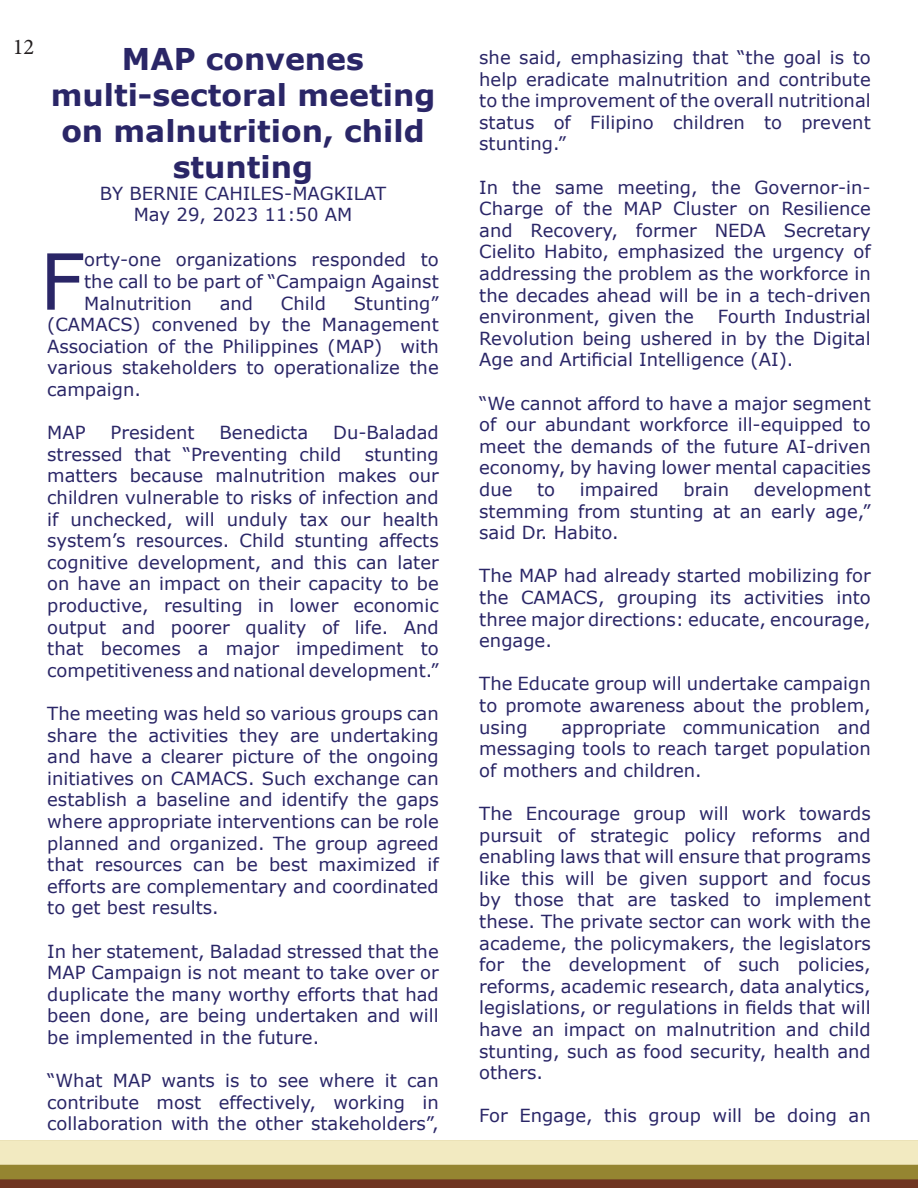
<style>
.page{position:relative;width:918px;height:1188px;background:#fff}
.page>*{position:absolute;margin:0;border:0;box-sizing:border-box;transform-origin:0 0}
.t1{font:77.4px "Verdana";color:#2a2667}
.t2{font:700 30px/36px "Verdana";color:#2a2667;text-align:center}
.t3{font:22.5px "Minion Pro";color:#231f20}
.t4{font:18px/21.6px "Verdana";color:#2a2667;text-align:justify}
</style>
<div class="page">
<img style="left:0;top:1141px;width:918px;height:47px">
<p class="t3" style="left:13px;top:32px;width:23px">12</p>
<p class="t2" style="left:122px;top:42px;width:244px">MAP convenes</p>
<p class="t2" style="left:51px;top:78px;width:386px">multi-sectoral meeting on malnutrition, child stunting</p>
<p class="t4" style="left:100px;top:183px;width:288px">BY BERNIE CAHILES-MAGKILAT</p>
<p class="t4" style="left:134px;top:204px;width:220px">May 29, 2023 11:50 AM</p>
<p class="t1" style="left:40px;top:232px;width:46px">F</p>
<p class="t4" style="left:84px;top:249px;width:356px">orty-one organizations responded to the call to be part of “Campaign Against Malnutrition</p>
<p class="t4" style="left:47px;top:293px;width:393px;text-indent:306px">Stunting” (CAMACS) convened by the Management Association of the Philippines (MAP) with various stakeholders to operationalize the campaign.</p>
<p class="t4" style="left:47px;top:422px;width:40px">MAP</p>
<p class="t4" style="left:111px;top:422px;width:86px">President</p>
<p class="t4" style="left:220px;top:422px;width:90px">Benedicta</p>
<p class="t4" style="left:220px;top:293px;width:35px">and</p>
<p class="t4" style="left:281px;top:293px;width:47px">Child</p>
<p class="t4" style="left:47px;top:422px;width:393px;text-indent:286px">Du-Baladad stressed that “Preventing child</p>
<p class="t4" style="left:47px;top:444px;width:393px;text-indent:318px">stunting matters because malnutrition makes our children vulnerable to risks of infection and if unchecked, will unduly tax our health system’s resources. Child stunting affects cognitive development, and this can later on have an impact on their capacity to be productive, resulting in lower economic output and poorer quality of life. And that becomes a major impediment to competitiveness and national development.”</p>
<p class="t4" style="left:47px;top:703px;width:393px">The meeting was held so various groups can share the activities they are undertaking and have a clearer picture of the ongoing initiatives on CAMACS. Such exchange can establish a baseline and identify the gaps where appropriate interventions can be role planned and organized. The group agreed that resources can be best maximized if efforts are complementary and coordinated to get best results.</p>
<p class="t4" style="left:47px;top:941px;width:393px">In her statement, Baladad stressed that the MAP Campaign is not meant to take over or duplicate the many worthy efforts that had been done, are being undertaken and will be implemented in the future.</p>
<p class="t4" style="left:47px;top:1070px;width:393px">“What MAP wants is to see where it can contribute most effectively, working in collaboration with the other stakeholders”,</p>
<p class="t4" style="left:479px;top:47px;width:393px">she said, emphasizing that “the goal is to help eradicate malnutrition and contribute to the improvement of the overall nutritional status of Filipino children to prevent stunting.”</p>
<p class="t4" style="left:479px;top:177px;width:393px">In the same meeting, the Governor-in-Charge of the MAP Cluster on Resilience and Recovery, former NEDA Secretary Cielito Habito, emphasized the urgency of addressing the problem as the workforce in the decades ahead will be in a tech-driven environment, given the</p>
<p class="t4" style="left:479px;top:306px;width:393px;text-indent:239px">Fourth Industrial Revolution being ushered in by the Digital Age and Artificial Intelligence (AI).</p>
<p class="t4" style="left:479px;top:393px;width:393px">“We cannot afford to have a major segment of our abundant workforce ill-equipped to meet the demands of the future AI-driven economy, by having lower mental capacities due</p>
<p class="t4" style="left:479px;top:479px;width:393px;text-indent:275px">development stemming from stunting at an early age,” said Dr. Habito.</p>
<p class="t4" style="left:479px;top:565px;width:393px">The MAP had already started mobilizing for the CAMACS, grouping its activities into three major directions: educate, encourage, engage.</p>
<p class="t4" style="left:479px;top:673px;width:393px">The Educate group will undertake campaign to promote awareness about the problem, using</p>
<p class="t4" style="left:537px;top:479px;width:20px">to</p>
<p class="t4" style="left:580px;top:479px;width:81px">impaired</p>
<p class="t4" style="left:683px;top:479px;width:47px">brain</p>
<p class="t4" style="left:479px;top:717px;width:393px;text-indent:82px">appropriate communication and messaging tools to reach target population of mothers and children.</p>
<p class="t4" style="left:479px;top:803px;width:393px">The Encourage group will work towards pursuit of strategic policy reforms and enabling laws that will ensure that programs like this will be given support and focus by those that are tasked to implement these. The private sector can work with the academe, the policymakers, the legislators for the development of such policies, reforms, academic research, data analytics, legislations, or regulations in fields that will have an impact on malnutrition and child stunting, such as food security, health and others.</p>
<p class="t4" style="left:479px;top:1105px;width:393px">For Engage, this group will be doing an</p>
</div>
